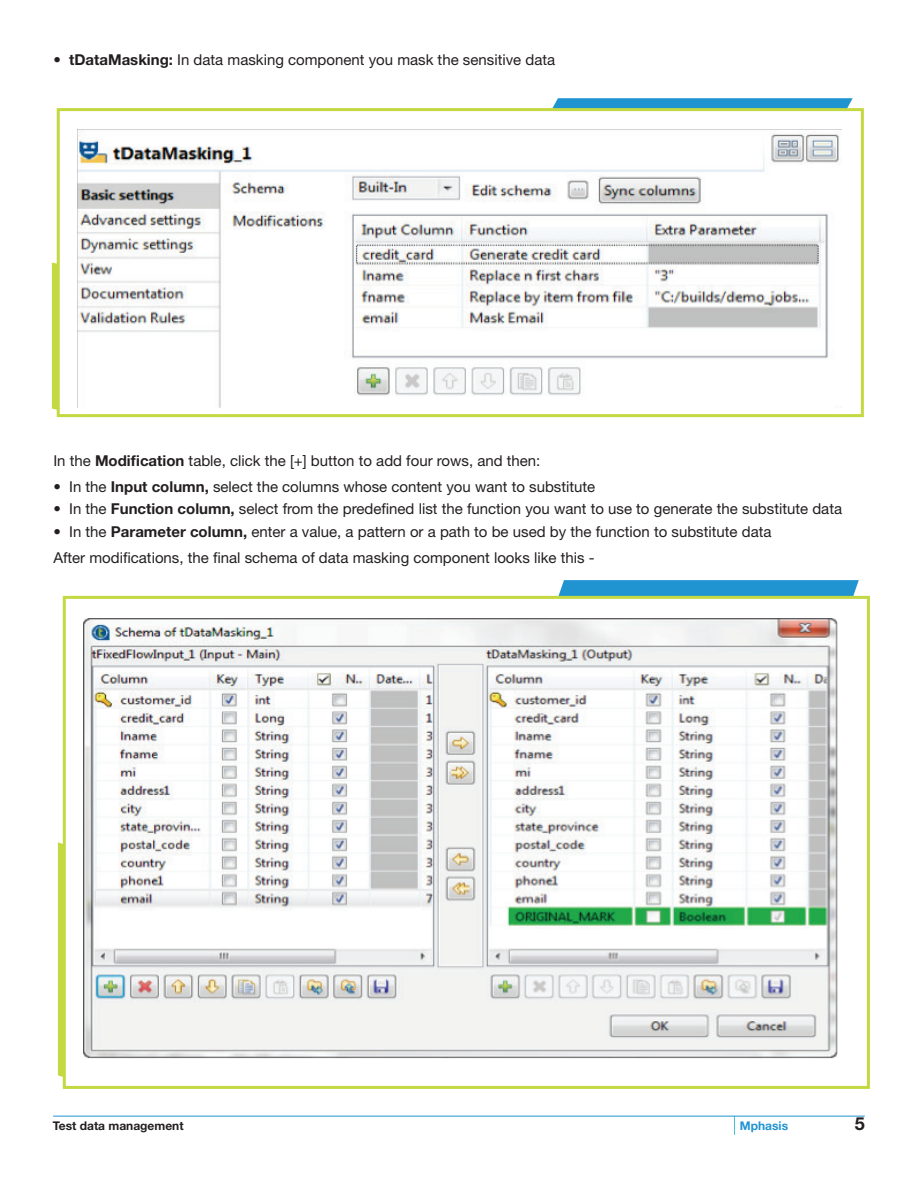
<style>
.page{position:relative;width:918px;height:1188px;background:#fff}
.page>*{position:absolute;margin:0;border:0;box-sizing:border-box;transform-origin:0 0}
.t1{font:700 18px "Helvetica Neue LT Std";color:#231f20}
.t2{font:15px/26.5px "Helvetica Neue LT Std";color:#231f20}
.t3{font:700 12px "Helvetica Neue LT Std";color:#231f20}
.t4{font:700 12px "Helvetica Neue LT Std";color:#2094d1}
.s1{font-weight:700}
</style>
<div class="page">
<svg style="left:734px;top:1117px;width:1px;height:18px"></svg>
<hr style="left:53px;top:1116px;width:812px;height:1px;background:#2094d1">
<svg style="left:552px;top:98px;width:301px;height:10px;background:#2998d2"></svg>
<svg style="left:52px;top:263px;width:5px;height:152px"></svg>
<div style="left:57px;top:108px;width:807px;height:309px;background:#fff;border:3px solid #c4d941"></div>
<svg style="left:550px;top:580px;width:309px;height:16px;background:#2c9ad2"></svg>
<svg style="left:58px;top:842px;width:5px;height:244px"></svg>
<div style="left:63px;top:596px;width:807px;height:493px;background:#fff;border:3px solid #c4d941"></div>
<img style="left:77px;top:129px;width:765px;height:279px">
<img style="left:83px;top:618px;width:754px;height:441px">
<p class="t2" style="left:53px;top:46px;width:503px"><span class="s1">• tDataMasking:</span> In data masking component you mask the sensitive data</p>
<p class="t2" style="left:53px;top:447px;width:489px">In the <span class="s1">Modification</span> table, click the [+] button to add four rows, and then:</p>
<p class="t2" style="left:53px;top:473px;width:544px">• In the <span class="s1">Input column,</span> select the columns whose content you want to substitute</p>
<p class="t2" style="left:53px;top:496px;width:790px">• In the <span class="s1">Function column,</span> select from the predefined list the function you want to use to generate the substitute data</p>
<p class="t2" style="left:53px;top:518px;width:720px">• In the <span class="s1">Parameter column,</span> enter a value, a pattern or a path to be used by the function to substitute data<br>After modifications, the final schema of data masking component looks like this -</p>
<p class="t3" style="left:53px;top:1118px;width:132px">Test data management</p>
<p class="t4" style="left:740px;top:1118px;width:50px">Mphasis</p>
<p class="t1" style="left:855px;top:1112px;width:12px">5</p>
</div>
